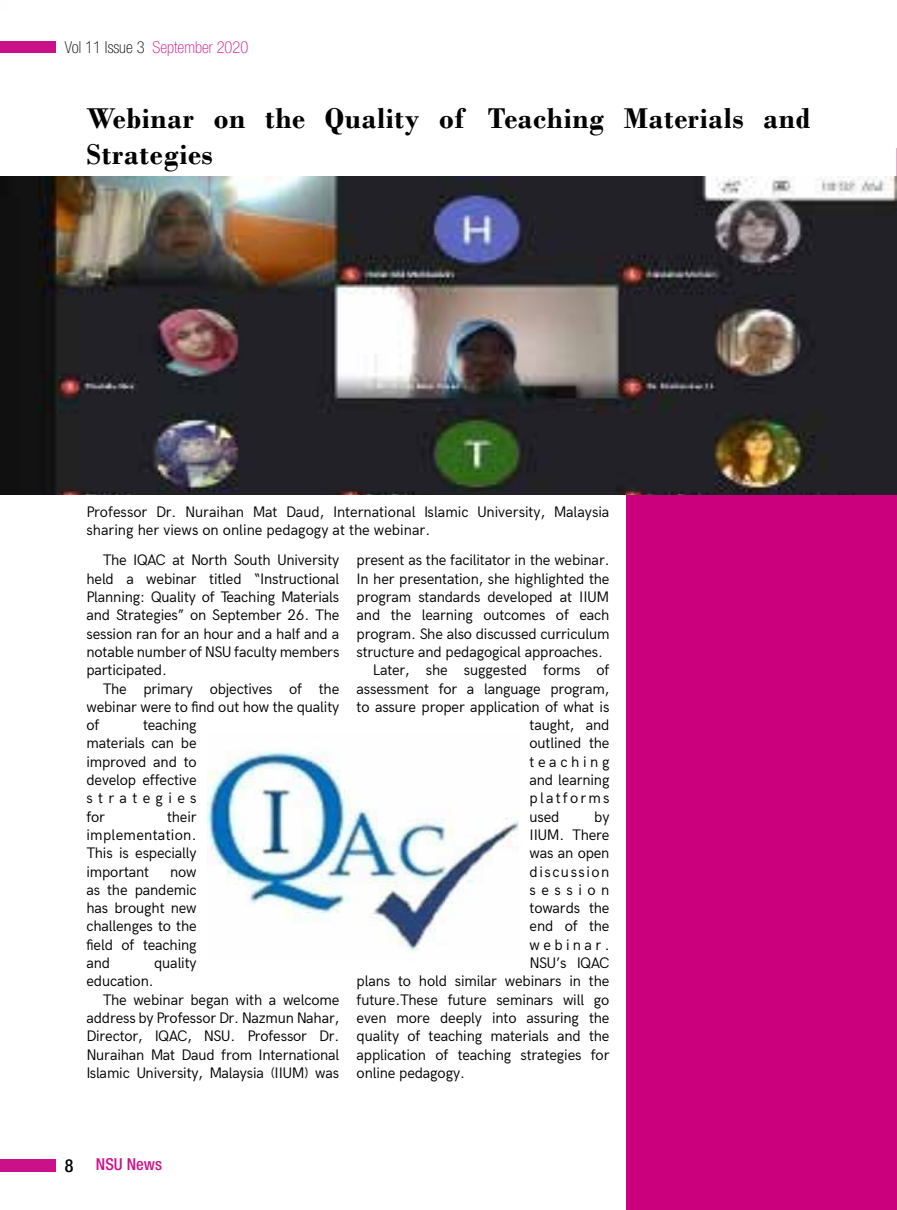
<style>
.page{position:relative;width:897px;height:1210px;background:#fff}
.page>*{position:absolute;margin:0;border:0;box-sizing:border-box;transform-origin:0 0}
.t1{font:700 30px/36px "Bodoni";letter-spacing:.02em;color:#000}
.t2{font:100 condensed 16.5px "Helvetica Neue LT Pro";color:#cf128c}
.t3{font:500 condensed 16.5px "Helvetica Neue LT Pro";color:#cf128c}
.t4{font:15px/18.3px "Acari Sans";letter-spacing:-.01em;color:#000;text-align:justify}
.t5{font:15px "Acari Sans";letter-spacing:.1em;color:#000}
.t6{font:15px "Acari Sans";letter-spacing:.145em;color:#000}
.t7{font:15px "Acari Sans";letter-spacing:.24em;color:#000}
.t8{font:15px "Acari Sans";letter-spacing:.225em;color:#000}
.t9{font:15px "Acari Sans";letter-spacing:.37em;color:#000}
.s1{color:#000}
.s2{font-size:18px;color:#000}
</style>
<div class="page">
<div style="left:0;top:1158px;width:56px;height:13px;background:#cb118a"></div>
<div style="left:0;top:41px;width:56px;height:11px;background:#cb118a"></div>
<hr style="left:896px;top:148px;width:1px;height:197px;background:#e5b1c8">
<div style="left:626px;top:475px;width:270px;height:735px;background:#ca007c"></div>
<img style="left:0;top:177px;width:896px;height:318px">
<img style="left:207px;top:751px;width:311px;height:201px">
<p class="t2" style="left:65px;top:38px;width:185px"><span class="s1">Vol 11 Issue 3</span> September 2020</p>
<h1 class="t1" style="left:86px;top:100px;width:725px">Webinar on the Quality of Teaching Materials and<br>Strategies</h1>
<p class="t4" style="left:86px;top:501px;width:524px">Professor Dr. Nuraihan Mat Daud, International Islamic University, Malaysia sharing her views on online pedagogy at the webinar.</p>
<p class="t4" style="left:86px;top:550px;width:254px;text-indent:16px">The IQAC at North South University held a webinar titled “Instructional Planning: Quality of Teaching Materials and Strategies” on September 26. The session ran for an hour and a half and a notable number of NSU faculty members participated.</p>
<p class="t4" style="left:86px;top:678px;width:254px;text-indent:16px">The primary objectives of the webinar were to find out how the quality of</p>
<p class="t4" style="left:86px;top:714px;width:112px;text-indent:57px">teaching materials can be improved and to develop effective strategies for</p>
<p class="t4" style="left:86px;top:806px;width:112px;text-indent:81px">their implementation.<br>This is especially important</p>
<p class="t4" style="left:86px;top:861px;width:112px;text-indent:84px">now as the pandemic has brought new challenges to the field of teaching and</p>
<p class="t4" style="left:154px;top:952px;width:44px">quality</p>
<p class="t4" style="left:86px;top:971px;width:69px">education.</p>
<p class="t4" style="left:103px;top:989px;width:238px">The webinar began with a welcome</p>
<p class="t4" style="left:86px;top:1007px;width:254px">address by Professor Dr. Nazmun Nahar,</p>
<p class="t4" style="left:86px;top:1025px;width:254px">Director, IQAC, NSU. Professor Dr.</p>
<p class="t4" style="left:86px;top:1044px;width:254px">Nuraihan Mat Daud from International</p>
<p class="t4" style="left:86px;top:1062px;width:254px">Islamic University, Malaysia (IIUM) was</p>
<p class="t4" style="left:356px;top:550px;width:254px">present as the facilitator in the webinar.</p>
<p class="t4" style="left:356px;top:568px;width:254px">In her presentation, she highlighted the</p>
<p class="t4" style="left:356px;top:586px;width:254px">program standards developed at IIUM</p>
<p class="t4" style="left:356px;top:605px;width:254px">and the learning outcomes of each</p>
<p class="t4" style="left:356px;top:623px;width:254px">program. She also discussed curriculum</p>
<p class="t4" style="left:356px;top:641px;width:248px">structure and pedagogical approaches.</p>
<p class="t4" style="left:373px;top:659px;width:238px">Later, she suggested forms of</p>
<p class="t4" style="left:356px;top:678px;width:254px">assessment for a language program,</p>
<p class="t4" style="left:356px;top:696px;width:254px">to assure proper application of what is</p>
<p class="t4" style="left:529px;top:714px;width:81px">taught, and</p>
<p class="t4" style="left:529px;top:733px;width:81px">outlined the</p>
<p class="t7" style="left:529px;top:750px;width:81px">teaching</p>
<p class="t4" style="left:529px;top:769px;width:81px">and learning</p>
<p class="t6" style="left:529px;top:787px;width:81px">platforms</p>
<p class="t4" style="left:529px;top:806px;width:31px">used</p>
<p class="t4" style="left:594px;top:806px;width:17px">by</p>
<p class="t4" style="left:529px;top:824px;width:81px">IIUM. There</p>
<p class="t4" style="left:529px;top:842px;width:81px">was an open</p>
<p class="t5" style="left:529px;top:860px;width:81px">discussion</p>
<p class="t9" style="left:529px;top:878px;width:81px">session</p>
<p class="t4" style="left:529px;top:897px;width:81px">towards the</p>
<p class="t4" style="left:529px;top:916px;width:81px">end of the</p>
<p class="t8" style="left:529px;top:933px;width:81px">webinar.</p>
<p class="t4" style="left:529px;top:952px;width:81px">NSU’s IQAC</p>
<p class="t4" style="left:356px;top:971px;width:254px">plans to hold similar webinars in the</p>
<p class="t4" style="left:356px;top:989px;width:254px">future.These future seminars will go</p>
<p class="t4" style="left:356px;top:1007px;width:254px">even more deeply into assuring the</p>
<p class="t4" style="left:356px;top:1025px;width:254px">quality of teaching materials and the</p>
<p class="t4" style="left:356px;top:1044px;width:254px">application of teaching strategies for</p>
<p class="t4" style="left:356px;top:1062px;width:110px">online pedagogy.</p>
<p class="t3" style="left:65px;top:1154px;width:99px"><span class="s2">8</span> NSU News</p>
</div>
